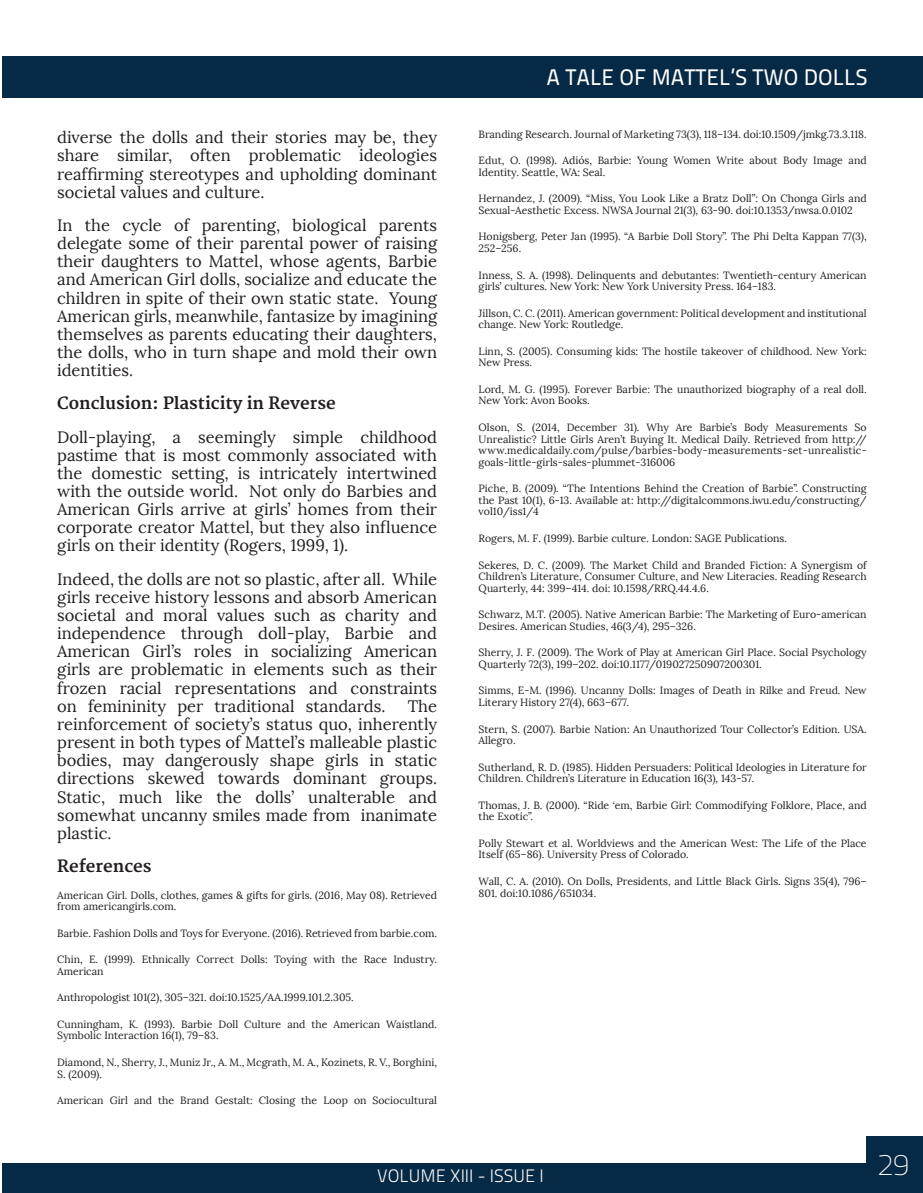
<style>
.page{position:relative;width:923px;height:1193px;background:#fff}
.page>*{position:absolute;margin:0;border:0;box-sizing:border-box;transform-origin:0 0}
.t1{font:30px "Titillium Title 12";color:#fff}
.t2{font:22.5px "Titillium Maps 26 L 500 wt";color:#fff}
.t3{font:18px "Titillium Maps 26 L 250 wt";color:#fff}
.t4{font:16.5px/18.1px "Lora";color:#231f20;text-align:justify}
.t5{font:700 16.5px "Merriweather";color:#231f20}
.t6{font:10.5px/11.6px "Lora";color:#231f20}
</style>
<div class="page">
<div style="left:2px;top:1163px;width:918px;height:29px;background:#062a46"></div>
<div style="left:866px;top:1136px;width:56px;height:56px;background:#062a46"></div>
<div style="left:3px;top:56px;width:919px;height:42px;background:#062a46"></div>
<h3 class="t4" style="left:57px;top:128px;width:381px">diverse the dolls and their stories may be, they share similar, often problematic ideologies reaffirming stereotypes and upholding dominant societal values and culture.</h3>
<p class="t4" style="left:57px;top:216px;width:381px">In the cycle of parenting, biological parents delegate some of their parental power of raising their daughters to Mattel, whose agents, Barbie and American Girl dolls, socialize and educate the children in spite of their own static state. Young American girls, meanwhile, fantasize by imagining themselves as parents educating their daughters, the dolls, who in turn shape and mold their own identities.</p>
<h3 class="t5" style="left:57px;top:394px;width:280px">Conclusion: Plasticity in Reverse</h3>
<p class="t4" style="left:57px;top:428px;width:381px">Doll-playing, a seemingly simple childhood pastime that is most commonly associated with the domestic setting, is intricately intertwined with the outside world. Not only do Barbies and American Girls arrive at girls’ homes from their corporate creator Mattel, but they also influence girls on their identity (Rogers, 1999, 1).</p>
<p class="t4" style="left:57px;top:570px;width:381px">Indeed, the dolls are not so plastic, after all. While girls receive history lessons and absorb American societal and moral values such as charity and independence through doll-play, Barbie and American Girl’s roles in socializing American girls are problematic in elements such as their frozen racial representations and constraints on femininity per traditional standards.</p>
<p class="t4" style="left:57px;top:697px;width:381px;text-indent:350px">The reinforcement of society’s status quo, inherently present in both types of Mattel’s malleable plastic bodies, may dangerously shape girls in static directions skewed towards dominant groups.<br>Static, much like the dolls’ unalterable and somewhat uncanny smiles made from inanimate plastic.</p>
<h3 class="t5" style="left:57px;top:856px;width:96px">References</h3>
<p class="t6" style="left:57px;top:889px;width:381px">American Girl. Dolls, clothes, games &amp; gifts for girls. (2016, May 08). Retrieved from americangirls.com.</p>
<p class="t6" style="left:57px;top:927px;width:381px">Barbie. Fashion Dolls and Toys for Everyone. (2016). Retrieved from barbie.com.</p>
<p class="t6" style="left:57px;top:953px;width:381px">Chin, E. (1999). Ethnically Correct Dolls: Toying with the Race Industry.<br>American</p>
<p class="t6" style="left:57px;top:992px;width:298px">Anthropologist 101(2), 305–321. doi:10.1525/AA.1999.101.2.305.</p>
<p class="t6" style="left:57px;top:1018px;width:381px">Cunningham, K. (1993). Barbie Doll Culture and the American Waistland.<br>Symbolic Interaction 16(1), 79–83.</p>
<p class="t6" style="left:57px;top:1056px;width:381px">Diamond, N., Sherry, J., Muniz Jr., A. M., Mcgrath, M. A., Kozinets, R. V., Borghini,<br>S. (2009).</p>
<p class="t6" style="left:57px;top:1094px;width:381px">American Girl and the Brand Gestalt: Closing the Loop on Sociocultural</p>
<h2 class="t2" style="left:546px;top:61px;width:322px">A TALE OF MATTEL’S TWO DOLLS</h2>
<p class="t6" style="left:478px;top:128px;width:389px">Branding Research. Journal of Marketing 73(3), 118–134. doi:10.1509/jmkg.73.3.118.</p>
<p class="t6" style="left:478px;top:155px;width:389px">Edut, O. (1998). Adiós, Barbie: Young Women Write about Body Image and<br>Identity. Seattle, WA: Seal.</p>
<p class="t6" style="left:478px;top:193px;width:389px">Hernandez, J. (2009). “Miss, You Look Like a Bratz Doll”: On Chonga Girls and<br>Sexual-Aesthetic Excess. NWSA Journal 21(3), 63-90. doi:10.1353/nwsa.0.0102</p>
<p class="t6" style="left:478px;top:231px;width:389px">Honigsberg, Peter Jan (1995). “A Barbie Doll Story”. The Phi Delta Kappan 77(3),<br>252–256.</p>
<p class="t6" style="left:478px;top:269px;width:389px">Inness, S. A. (1998). Delinquents and debutantes: Twentieth-century American girls’ cultures. New York: New York University Press. 164–183.</p>
<p class="t6" style="left:478px;top:307px;width:389px">Jillson, C. C. (2011). American government: Political development and institutional change. New York: Routledge.</p>
<p class="t6" style="left:478px;top:345px;width:389px">Linn, S. (2005). Consuming kids: The hostile takeover of childhood. New York:<br>New Press.</p>
<p class="t6" style="left:478px;top:383px;width:389px">Lord, M. G. (1995). Forever Barbie: The unauthorized biography of a real doll.<br>New York: Avon Books.</p>
<p class="t6" style="left:478px;top:421px;width:389px;text-align:justify">Olson, S. (2014, December 31). Why Are Barbie’s Body Measurements So Unrealistic? Little Girls Aren’t Buying It. Medical Daily. Retrieved from http:// www.medicaldaily.com/pulse/barbies-body-measurements-set-unrealistic&shy;goals-little-girls-sales-plummet-316006</p>
<p class="t6" style="left:478px;top:483px;width:389px;text-align:justify">Piche, B. (2009). “The Intentions Behind the Creation of Barbie”. Constructing the Past 10(1), 6-13. Available at: http://digitalcommons.iwu.edu/constructing/ vol10/iss1/4</p>
<p class="t6" style="left:478px;top:532px;width:310px">Rogers, M. F. (1999). Barbie culture. London: SAGE Publications.</p>
<p class="t6" style="left:478px;top:559px;width:389px;text-align:justify">Sekeres, D. C. (2009). The Market Child and Branded Fiction: A Synergism of Children’s Literature, Consumer Culture, and New Literacies. Reading Research Quarterly, 44: 399–414. doi: 10.1598/RRQ.44.4.6.</p>
<p class="t6" style="left:478px;top:608px;width:389px">Schwarz, M.T. (2005). Native American Barbie: The Marketing of Euro-american<br>Desires. American Studies, 46(3/4), 295–326.</p>
<p class="t6" style="left:478px;top:647px;width:389px">Sherry, J. F. (2009). The Work of Play at American Girl Place. Social Psychology<br>Quarterly 72(3), 199–202. doi:10.1177/019027250907200301.</p>
<p class="t6" style="left:478px;top:685px;width:389px">Simms, E-M. (1996). Uncanny Dolls: Images of Death in Rilke and Freud. New<br>Literary History 27(4), 663–677.</p>
<p class="t6" style="left:478px;top:723px;width:389px">Stern, S. (2007). Barbie Nation: An Unauthorized Tour Collector’s Edition. USA.<br>Allegro.</p>
<p class="t6" style="left:478px;top:761px;width:389px">Sutherland, R. D. (1985). Hidden Persuaders: Political Ideologies in Literature for<br>Children. Children’s Literature in Education 16(3), 143-57.</p>
<p class="t6" style="left:478px;top:799px;width:389px">Thomas, J. B. (2000). “Ride ‘em, Barbie Girl: Commodifying Folklore, Place, and the Exotic”.</p>
<p class="t6" style="left:478px;top:837px;width:389px">Polly Stewart et al. Worldviews and the American West: The Life of the Place<br>Itself (65–86). University Press of Colorado.</p>
<p class="t6" style="left:478px;top:875px;width:389px">Wall, C. A. (2010). On Dolls, Presidents, and Little Black Girls. Signs 35(4), 796–<br>801. doi:10.1086/651034.</p>
<h3 class="t3" style="left:377px;top:1162px;width:168px">VOLUME XIII - ISSUE I</h3>
<h1 class="t1" style="left:877px;top:1144px;width:33px">29</h1>
</div>
